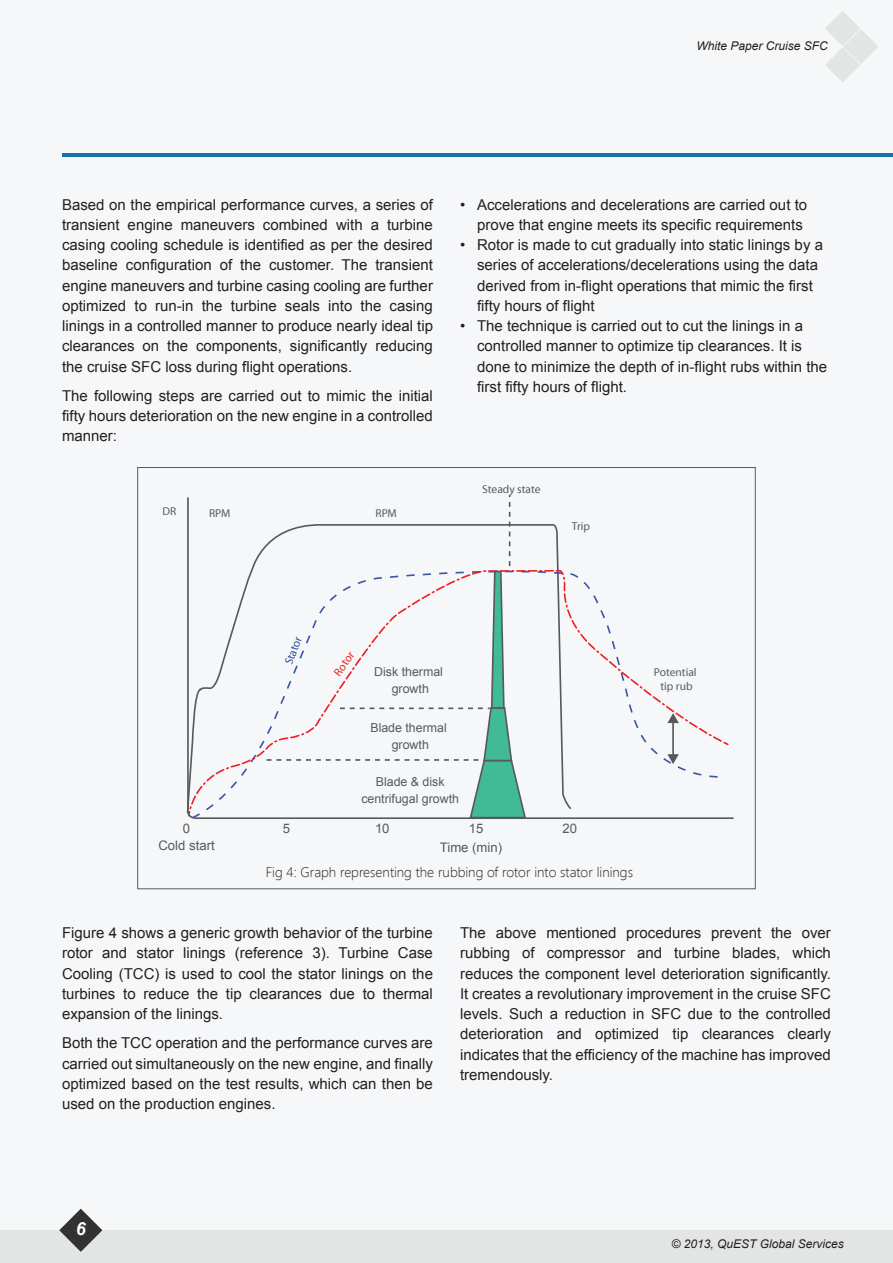
<style>
.page{position:relative;width:893px;height:1263px;background:#f6f7f8}
.page>*{position:absolute;margin:0;border:0;box-sizing:border-box;transform-origin:0 0}
.t1{font:italic 700 18px "Arial";color:#fff}
.t2{font:15px/20.2px "Arial";color:#231f20;text-align:justify}
.t3{font:300 13.8px "Segoe UI";color:#231f20}
.t4{font:13.2px/17px "Arial";color:#58595b;text-align:center}
.t5{font:12.45px/17px "Arial";color:#58595b;text-align:center}
.t6{font:italic 12px "Arial";color:#231f20}
.t7{font:11.55px/13.8px "Myriad Pro";color:#58595b;text-align:center}
.t8{font:11.55px "Myriad Pro";color:#2d499e}
.t9{font:11.55px "Myriad Pro";color:#e61e25}
</style>
<div class="page">
<hr style="left:62px;top:153px;width:831px;height:3px;background:#1673a4">
<div style="left:0;top:1230px;width:893px;height:33px;background:#e3e5e4"></div>
<svg style="left:59px;top:1209px;width:43px;height:43px"></svg>
<svg style="left:825px;top:11px;width:53px;height:71px"></svg>
<svg style="left:186px;top:497px;width:548px;height:322px"></svg>
<hr style="left:672px;top:721px;width:2px;height:35px;background:#58595b">
<svg style="left:667px;top:713px;width:12px;height:10px"></svg>
<svg style="left:667px;top:754px;width:12px;height:10px"></svg>
<svg style="left:267px;top:495px;width:260px;height:324px"></svg>
<p class="t6" style="left:696px;top:38px;width:133px">White Paper Cruise SFC</p>
<p class="t2" style="left:62px;top:194px;width:372px">Based on the empirical performance curves, a series of transient engine maneuvers combined with a turbine casing cooling schedule is identified as per the desired baseline configuration of the customer. The transient engine maneuvers and turbine casing cooling are further optimized to run-in the turbine seals into the casing linings in a controlled manner to produce nearly ideal tip clearances on the components, significantly reducing the cruise SFC loss during flight operations.</p>
<p class="t2" style="left:62px;top:386px;width:372px">The following steps are carried out to mimic the initial fifty hours deterioration on the new engine in a controlled manner:</p>
<p class="t7" style="left:170px;top:504px;width:8px">R</p>
<p class="t7" style="left:209px;top:507px;width:23px">RPM</p>
<p class="t7" style="left:375px;top:507px;width:23px">RPM</p>
<p class="t2" style="left:460px;top:194px;width:349px;text-align:right">• Accelerations and decelerations are carried out to prove that engine meets its specific requirements</p>
<p class="t2" style="left:477px;top:235px;width:347px;text-align:left;text-indent:-17px">• Rotor is made to cut gradually into static linings by a series of accelerations/decelerations using the data derived from in-flight operations that mimic the first fifty hours of flight</p>
<p class="t2" style="left:477px;top:316px;width:352px;text-align:left;text-indent:-17px">• The technique is carried out to cut the linings in a controlled manner to optimize tip clearances. It is done to minimize the depth of in-flight rubs within the first fifty hours of flight.</p>
<p class="t7" style="left:482px;top:482px;width:60px">Steady state</p>
<p class="t7" style="left:572px;top:520px;width:20px">Trip</p>
<p class="t8" style="left:282px;top:662px;width:30px;rotate:-69deg">Stator</p>
<p class="t9" style="left:331px;top:671px;width:28px;rotate:-54deg">Rotor</p>
<p class="t5" style="left:374px;top:663px;width:70px">Disk thermal growth</p>
<p class="t5" style="left:370px;top:719px;width:78px">Blade thermal growth</p>
<p class="t7" style="left:654px;top:666px;width:44px">Potential tip rub</p>
<p class="t4" style="left:158px;top:820px;width:58px">0<br>Cold start</p>
<p class="t5" style="left:361px;top:773px;width:99px">Blade &amp; disk centrifugal growth</p>
<p class="t4" style="left:283px;top:820px;width:9px">5</p>
<p class="t4" style="left:375px;top:820px;width:16px">10</p>
<p class="t4" style="left:469px;top:820px;width:16px">15</p>
<p class="t4" style="left:563px;top:820px;width:16px">20</p>
<p class="t4" style="left:440px;top:839px;width:64px">Time (min)</p>
<p class="t3" style="left:266px;top:863px;width:369px">Fig 4: Graph representing the rubbing of rotor into stator linings</p>
<p class="t2" style="left:62px;top:923px;width:372px">Figure 4 shows a generic growth behavior of the turbine rotor and stator linings (reference 3). Turbine Case Cooling (TCC) is used to cool the stator linings on the turbines to reduce the tip clearances due to thermal expansion of the linings.</p>
<p class="t2" style="left:62px;top:1033px;width:372px">Both the TCC operation and the performance curves are carried out simultaneously on the new engine, and finally optimized based on the test results, which can then be used on the production engines.</p>
<p class="t2" style="left:460px;top:923px;width:372px">The above mentioned procedures prevent the over rubbing of compressor and turbine blades, which reduces the component level deterioration significantly.<br>It creates a revolutionary improvement in the cruise SFC levels. Such a reduction in SFC due to the controlled deterioration and optimized tip clearances clearly indicates that the efficiency of the machine has improved tremendously.</p>
<p class="t1" style="left:76px;top:1216px;width:12px">6</p>
<p class="t6" style="left:672px;top:1236px;width:174px">© 2013, QuEST Global Services</p>
</div>
